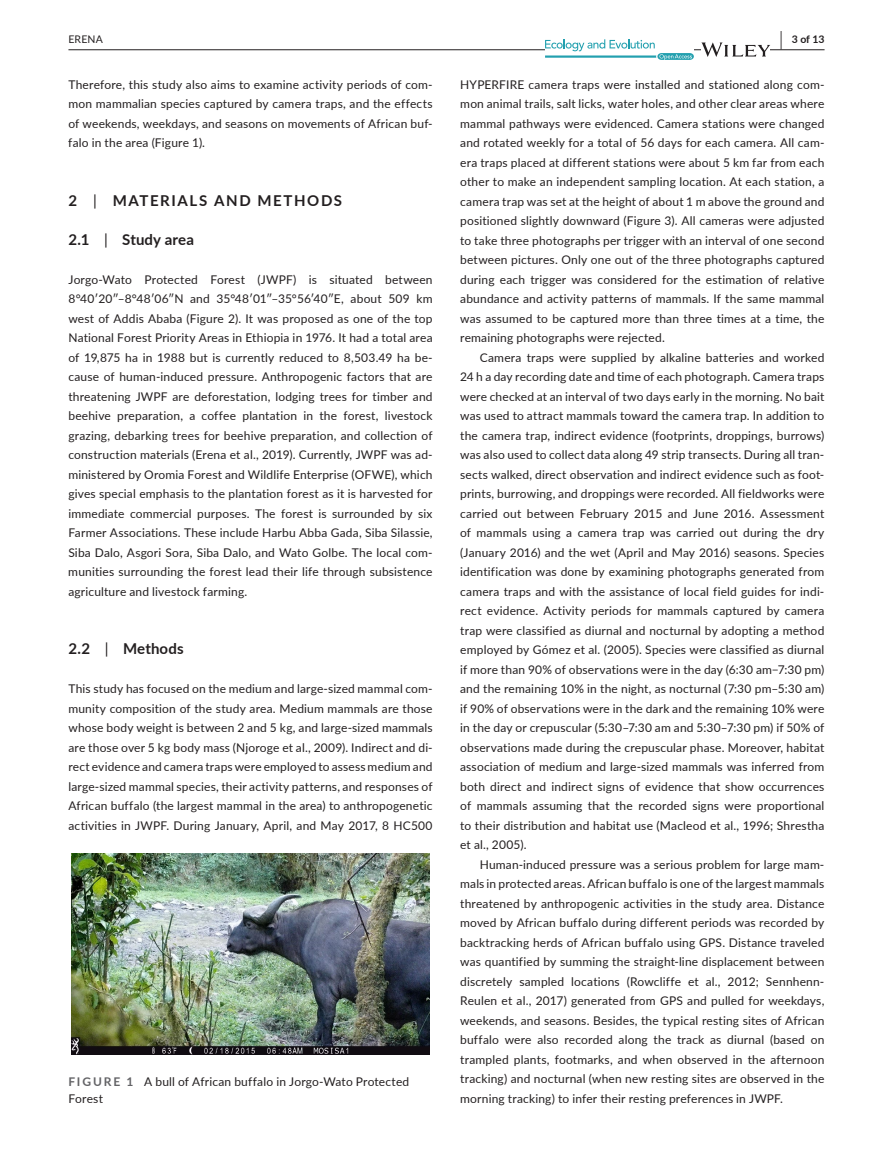
<style>
.page{position:relative;width:893px;height:1174px;background:#fff}
.page>*{position:absolute;margin:0;border:0;box-sizing:border-box;transform-origin:0 0}
.t1{font:700 15px "Lato";letter-spacing:.01em;color:#231f20}
.t2{font:700 15px "Lato";letter-spacing:.1em;color:#231f20}
.t3{font:12px/19.5px "Lato";letter-spacing:.015em;color:#231f20;text-align:justify}
.t4{font:700 10.5px "Lato";color:#231f20}
.t5{font:10.5px "Lato";letter-spacing:.015em;color:#231f20}
.s1{font-size:19.5px}
.s2{font-weight:400}
.s3{font-weight:700;color:#636366}
</style>
<div class="page">
<hr style="left:68px;top:49px;width:756px;height:1px;background:#231f20">
<svg style="left:545px;top:39px;width:149px;height:21px"></svg>
<svg style="left:701px;top:42px;width:69px;height:15px"></svg>
<div style="left:68px;top:853px;width:365px;height:201px;background:linear-gradient(to bottom,#fff,#fff)"></div>
<img style="left:72px;top:853px;width:357px;height:201px">
<p class="t5" style="left:68px;top:31px;width:36px">ERENA</p>
<p class="t4" style="left:780px;top:31px;width:46px"><span class="s1">|</span> 3 of 13</p>
<p class="t3" style="left:68px;top:74px;width:366px">Therefore, this study also aims to examine activity periods of com&shy;mon mammalian species captured by camera traps, and the effects of weekends, weekdays, and seasons on movements of African buf&shy;falo in the area (Figure 1).</p>
<p class="t3" style="left:460px;top:74px;width:366px">HYPERFIRE camera traps were installed and stationed along com&shy;mon animal trails, salt licks, water holes, and other clear areas where mammal pathways were evidenced. Camera stations were changed and rotated weekly for a total of 56 days for each camera. All cam&shy;era traps placed at different stations were about 5 km far from each other to make an independent sampling location. At each station, a camera trap was set at the height of about 1 m above the ground and positioned slightly downward (Figure 3). All cameras were adjusted to take three photographs per trigger with an interval of one second between pictures. Only one out of the three photographs captured during each trigger was considered for the estimation of relative abundance and activity patterns of mammals. If the same mammal was assumed to be captured more than three times at a time, the remaining photographs were rejected.</p>
<p class="t3" style="left:460px;top:347px;width:366px;text-indent:20px">Camera traps were supplied by alkaline batteries and worked 24 h a day recording date and time of each photograph. Camera traps were checked at an interval of two days early in the morning. No bait was used to attract mammals toward the camera trap. In addition to the camera trap, indirect evidence (footprints, droppings, burrows) was also used to collect data along 49 strip transects. During all tran&shy;sects walked, direct observation and indirect evidence such as foot&shy;prints, burrowing, and droppings were recorded. All fieldworks were carried out between February 2015 and June 2016. Assessment of mammals using a camera trap was carried out during the dry (January 2016) and the wet (April and May 2016) seasons. Species identification was done by examining photographs generated from camera traps and with the assistance of local field guides for indi&shy;rect evidence. Activity periods for mammals captured by camera trap were classified as diurnal and nocturnal by adopting a method employed by Gómez et al. (2005). Species were classified as diurnal if more than 90% of observations were in the day (6:30 am−7:30 pm) and the remaining 10% in the night, as nocturnal (7:30 pm–5:30 am) if 90% of observations were in the dark and the remaining 10% were in the day or crepuscular (5:30–7:30 am and 5:30–7:30 pm) if 50% of observations made during the crepuscular phase. Moreover, habitat association of medium and large-sized mammals was inferred from both direct and indirect signs of evidence that show occurrences of mammals assuming that the recorded signs were proportional to their distribution and habitat use (Macleod et al., 1996; Shrestha et al., 2005).</p>
<p class="t3" style="left:460px;top:854px;width:366px;text-indent:20px">Human-induced pressure was a serious problem for large mam&shy;mals in protected areas. African buffalo is one of the largest mammals threatened by anthropogenic activities in the study area. Distance moved by African buffalo during different periods was recorded by backtracking herds of African buffalo using GPS. Distance traveled was quantified by summing the straight-line displacement between discretely sampled locations (Rowcliffe et al., 2012; Sennhenn-Reulen et al., 2017) generated from GPS and pulled for weekdays, weekends, and seasons. Besides, the typical resting sites of African buffalo were also recorded along the track as diurnal (based on trampled plants, footmarks, and when observed in the afternoon tracking) and nocturnal (when new resting sites are observed in the morning tracking) to infer their resting preferences in JWPF.</p>
<p class="t2" style="left:68px;top:189px;width:275px">2 <span class="s2">|</span> MATERIALS AND METHODS</p>
<p class="t1" style="left:68px;top:228px;width:127px">2.1 <span class="s2">|</span> Study area</p>
<p class="t3" style="left:68px;top:269px;width:366px">Jorgo-Wato Protected Forest (JWPF) is situated between 8°40′20″–8°48′06″N and 35°48′01″–35°56′40″E, about 509 km west of Addis Ababa (Figure 2). It was proposed as one of the top National Forest Priority Areas in Ethiopia in 1976. It had a total area of 19,875 ha in 1988 but is currently reduced to 8,503.49 ha be&shy;cause of human-induced pressure. Anthropogenic factors that are threatening JWPF are deforestation, lodging trees for timber and beehive preparation, a coffee plantation in the forest, livestock grazing, debarking trees for beehive preparation, and collection of construction materials (Erena et al., 2019). Currently, JWPF was ad&shy;ministered by Oromia Forest and Wildlife Enterprise (OFWE), which gives special emphasis to the plantation forest as it is harvested for immediate commercial purposes. The forest is surrounded by six Farmer Associations. These include Harbu Abba Gada, Siba Silassie, Siba Dalo, Asgori Sora, Siba Dalo, and Wato Golbe. The local com&shy;munities surrounding the forest lead their life through subsistence agriculture and livestock farming.</p>
<p class="t1" style="left:68px;top:638px;width:117px">2.2 <span class="s2">|</span> Methods</p>
<p class="t3" style="left:68px;top:678px;width:366px">This study has focused on the medium and large-sized mammal com&shy;munity composition of the study area. Medium mammals are those whose body weight is between 2 and 5 kg, and large-sized mammals are those over 5 kg body mass (Njoroge et al., 2009). Indirect and di&shy;rect evidence and camera traps were employed to assess medium and large-sized mammal species, their activity patterns, and responses of African buffalo (the largest mammal in the area) to anthropogenetic activities in JWPF. During January, April, and May 2017, 8 HC500</p>
<p class="t3" style="left:68px;top:1073px;width:342px;line-height:16.5px"><span class="s3">FIGURE 1</span> A bull of African buffalo in Jorgo-Wato Protected<br>Forest</p>
</div>
